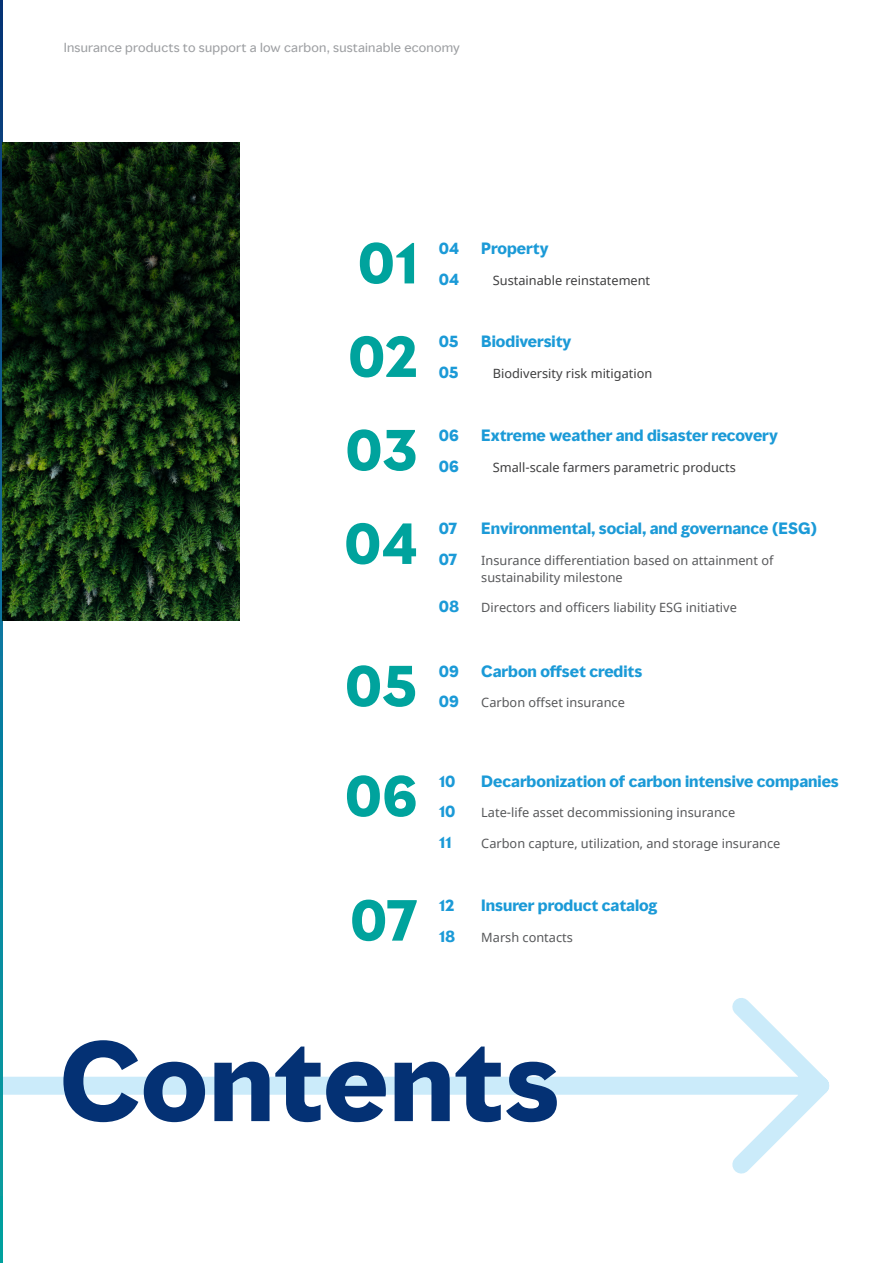
<style>
.page{position:relative;width:893px;height:1263px;background:#fff}
.page>*{position:absolute;margin:0;border:0;box-sizing:border-box;transform-origin:0 0}
.TOC_Title__70_74{font:700 105px "MMC Display";letter-spacing:.01em;color:#043174}
.TOC_Section__36_39{font:700 54px "MMC Display";color:#00a39d}
.TOC_Page_w_Section{font:700 15px "MMC Display";color:#1b9ad7}
.TOC_Body__8_5_11{font:700 15px "MMC Display";color:#1b9ad7}
.TOC_Page_w_Section-2{font:12.75px/16.5px "Noto Sans";color:#57585a}
.TOC_Body__8_5_11-2{font:12.75px "Noto Sans";color:#3e3e3f}
.Document_Title{font:12px "MMC Display";letter-spacing:.02em;color:#9d9fa2}
</style>
<div class="page">
<svg style="left:2px;top:981px;width:828px;height:209px"></svg>
<svg style="left:0;top:0;width:2px;height:1263px;background:#0a7094"></svg>
<img style="left:2px;top:142px;width:237px;height:479px">
<p class="Document_Title" style="left:64px;top:39px;width:398px">Insurance products to support a low carbon, sustainable economy</p>
<h2 class="TOC_Section__36_39" style="left:358px;top:228px;width:61px">01</h2>
<h3 class="TOC_Page_w_Section" style="left:439px;top:238px;width:22px">04</h3>
<h3 class="TOC_Page_w_Section" style="left:481px;top:238px;width:69px">Property</h3>
<p class="TOC_Body__8_5_11" style="left:439px;top:269px;width:22px">04</p>
<p class="TOC_Body__8_5_11-2" style="left:493px;top:271px;width:159px">Sustainable reinstatement</p>
<h2 class="TOC_Section__36_39" style="left:348px;top:321px;width:71px">02</h2>
<h3 class="TOC_Page_w_Section" style="left:439px;top:332px;width:21px">05</h3>
<h3 class="TOC_Page_w_Section" style="left:481px;top:332px;width:92px">Biodiversity</h3>
<p class="TOC_Body__8_5_11" style="left:439px;top:363px;width:21px">05</p>
<p class="TOC_Body__8_5_11-2" style="left:493px;top:365px;width:161px">Biodiversity risk mitigation</p>
<h2 class="TOC_Section__36_39" style="left:345px;top:415px;width:74px">03</h2>
<h3 class="TOC_Page_w_Section" style="left:439px;top:425px;width:22px">06</h3>
<h3 class="TOC_Page_w_Section" style="left:481px;top:425px;width:298px">Extreme weather and disaster recovery</h3>
<p class="TOC_Body__8_5_11" style="left:439px;top:456px;width:22px">06</p>
<p class="TOC_Body__8_5_11-2" style="left:493px;top:458px;width:245px">Small-scale farmers parametric products</p>
<h2 class="TOC_Section__36_39" style="left:344px;top:508px;width:75px">04</h2>
<h3 class="TOC_Page_w_Section" style="left:439px;top:519px;width:20px">07</h3>
<h3 class="TOC_Page_w_Section" style="left:481px;top:519px;width:338px">Environmental, social, and governance (ESG)</h3>
<h3 class="TOC_Page_w_Section" style="left:439px;top:549px;width:20px">07</h3>
<h3 class="TOC_Page_w_Section-2" style="left:481px;top:553px;width:294px">Insurance differentiation based on attainment of sustainability milestone</h3>
<h3 class="TOC_Page_w_Section" style="left:439px;top:597px;width:22px">08</h3>
<h3 class="TOC_Page_w_Section-2" style="left:481px;top:600px;width:257px">Directors and officers liability ESG initiative</h3>
<h2 class="TOC_Section__36_39" style="left:345px;top:650px;width:74px">05</h2>
<h3 class="TOC_Page_w_Section" style="left:439px;top:661px;width:22px">09</h3>
<h3 class="TOC_Page_w_Section" style="left:481px;top:661px;width:162px">Carbon offset credits</h3>
<h3 class="TOC_Page_w_Section" style="left:439px;top:692px;width:22px">09</h3>
<h3 class="TOC_Page_w_Section-2" style="left:481px;top:695px;width:145px">Carbon offset insurance</h3>
<h2 class="TOC_Section__36_39" style="left:345px;top:760px;width:74px">06</h2>
<h3 class="TOC_Page_w_Section" style="left:439px;top:771px;width:18px">10</h3>
<h3 class="TOC_Page_w_Section" style="left:481px;top:771px;width:359px">Decarbonization of carbon intensive companies</h3>
<h3 class="TOC_Page_w_Section" style="left:439px;top:802px;width:18px">10</h3>
<h3 class="TOC_Page_w_Section-2" style="left:481px;top:805px;width:255px">Late-life asset decommissioning insurance</h3>
<h3 class="TOC_Page_w_Section" style="left:439px;top:833px;width:14px">11</h3>
<h3 class="TOC_Page_w_Section-2" style="left:481px;top:836px;width:301px">Carbon capture, utilization, and storage insurance</h3>
<h2 class="TOC_Section__36_39" style="left:350px;top:885px;width:69px">07</h2>
<h3 class="TOC_Page_w_Section" style="left:439px;top:895px;width:17px">12</h3>
<h3 class="TOC_Page_w_Section" style="left:481px;top:895px;width:178px">Insurer product catalog</h3>
<h3 class="TOC_Page_w_Section" style="left:439px;top:926px;width:18px">18</h3>
<h3 class="TOC_Page_w_Section-2" style="left:481px;top:929px;width:93px">Marsh contacts</h3>
<p class="TOC_Title__70_74" style="left:60px;top:1012px;width:501px">Contents</p>
</div>
